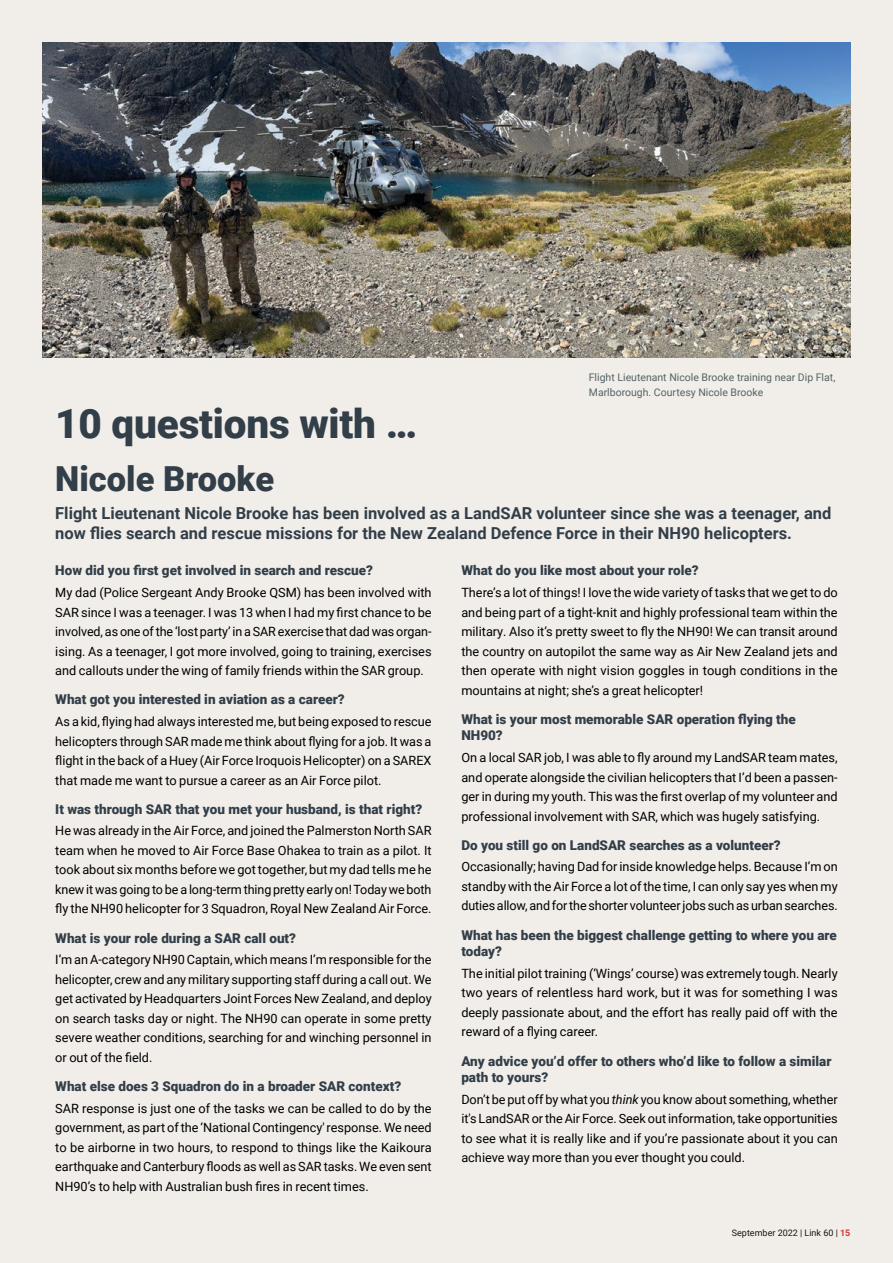
<style>
.page{position:relative;width:893px;height:1263px;background:#f1eeea}
.page>*{position:absolute;margin:0;border:0;box-sizing:border-box;transform-origin:0 0}
.Body_first_paragarph{font:900 40.5px "Roboto";letter-spacing:-.005em;color:#323e48}
.Body_first_paragarph-2{font:900 34.5px "Roboto";color:#323e48}
.Body_first_paragarph-3{font:700 16.5px/20.2px "Roboto";color:#323e48}
.Body_first_paragarph-4{font:900 13.5px/16.5px "Roboto";color:#323e48}
.Body_first_paragarph-5{font:12.75px/19.5px "Roboto";color:#000;text-align:justify}
.Body_first_paragarph-6{font:10.5px/15px "Roboto";color:#536465}
.t1{font:9px "Roboto";color:#000}
.s1{font-style:italic}
.s2{font-weight:700;color:#d7292e}
</style>
<div class="page">
<img style="left:43px;top:43px;width:807px;height:314px">
<p class="Body_first_paragarph" style="left:55px;top:395px;width:363px">10 questions with …</p>
<p class="Body_first_paragarph-2" style="left:55px;top:455px;width:220px">Nicole Brooke</p>
<p class="Body_first_paragarph-6" style="left:589px;top:369px;width:248px">Flight Lieutenant Nicole Brooke training near Dip Flat,<br>Marlborough. Courtesy Nicole Brooke</p>
<p class="Body_first_paragarph-3" style="left:55px;top:502px;width:778px">Flight Lieutenant Nicole Brooke has been involved as a LandSAR volunteer since she was a teenager, and now flies search and rescue missions for the New Zealand Defence Force in their NH90 helicopters.</p>
<p class="Body_first_paragarph-4" style="left:55px;top:562px;width:319px">How did you first get involved in search and rescue?</p>
<p class="Body_first_paragarph-5" style="left:55px;top:582px;width:378px">My dad (Police Sergeant Andy Brooke QSM) has been involved with SAR since I was a teenager. I was 13 when I had my first chance to be involved, as one of the ‘lost party’ in a SAR exercise that dad was organ&shy;ising. As a teenager, I got more involved, going to training, exercises and callouts under the wing of family friends within the SAR group.</p>
<p class="Body_first_paragarph-4" style="left:55px;top:691px;width:291px">What got you interested in aviation as a career?</p>
<p class="Body_first_paragarph-5" style="left:55px;top:711px;width:378px">As a kid, flying had always interested me, but being exposed to rescue helicopters through SAR made me think about flying for a job. It was a flight in the back of a Huey (Air Force Iroquois Helicopter) on a SAREX that made me want to pursue a career as an Air Force pilot.</p>
<p class="Body_first_paragarph-4" style="left:55px;top:800px;width:369px">It was through SAR that you met your husband, is that right?</p>
<p class="Body_first_paragarph-5" style="left:55px;top:821px;width:378px">He was already in the Air Force, and joined the Palmerston North SAR team when he moved to Air Force Base Ohakea to train as a pilot. It took about six months before we got together, but my dad tells me he knew it was going to be a long-term thing pretty early on! Today we both fly the NH90 helicopter for 3 Squadron, Royal New Zealand Air Force.</p>
<p class="Body_first_paragarph-4" style="left:55px;top:929px;width:242px">What is your role during a SAR call out?</p>
<p class="Body_first_paragarph-5" style="left:55px;top:949px;width:378px">I’m an A-category NH90 Captain, which means I’m responsible for the helicopter, crew and any military supporting staff during a call out. We get activated by Headquarters Joint Forces New Zealand, and deploy on search tasks day or night. The NH90 can operate in some pretty severe weather conditions, searching for and winching personnel in or out of the field.</p>
<p class="Body_first_paragarph-4" style="left:55px;top:1077px;width:347px">What else does 3 Squadron do in a broader SAR context?</p>
<p class="Body_first_paragarph-5" style="left:55px;top:1098px;width:378px">SAR response is just one of the tasks we can be called to do by the government, as part of the ‘National Contingency' response. We need to be airborne in two hours, to respond to things like the Kaikoura earthquake and Canterbury floods as well as SAR tasks. We even sent NH90’s to help with Australian bush fires in recent times.</p>
<p class="Body_first_paragarph-4" style="left:461px;top:562px;width:239px">What do you like most about your role?</p>
<p class="Body_first_paragarph-5" style="left:461px;top:582px;width:378px">There’s a lot of things! I love the wide variety of tasks that we get to do and being part of a tight-knit and highly professional team within the military. Also it’s pretty sweet to fly the NH90! We can transit around the country on autopilot the same way as Air New Zealand jets and then operate with night vision goggles in tough conditions in the mountains at night; she’s a great helicopter!</p>
<p class="Body_first_paragarph-4" style="left:461px;top:710px;width:336px">What is your most memorable SAR operation flying the<br>NH90?</p>
<p class="Body_first_paragarph-5" style="left:461px;top:747px;width:378px">On a local SAR job, I was able to fly around my LandSAR team mates, and operate alongside the civilian helicopters that I’d been a passen&shy;ger in during my youth. This was the first overlap of my volunteer and professional involvement with SAR, which was hugely satisfying.</p>
<p class="Body_first_paragarph-4" style="left:461px;top:836px;width:321px">Do you still go on LandSAR searches as a volunteer?</p>
<p class="Body_first_paragarph-5" style="left:461px;top:857px;width:378px">Occasionally; having Dad for inside knowledge helps. Because I’m on standby with the Air Force a lot of the time, I can only say yes when my duties allow, and for the shorter volunteer jobs such as urban searches.</p>
<p class="Body_first_paragarph-4" style="left:461px;top:926px;width:377px">What has been the biggest challenge getting to where you are today?</p>
<p class="Body_first_paragarph-5" style="left:461px;top:963px;width:378px">The initial pilot training (‘Wings’ course) was extremely tough. Nearly two years of relentless hard work, but it was for something I was deeply passionate about, and the effort has really paid off with the reward of a flying career.</p>
<p class="Body_first_paragarph-4" style="left:461px;top:1052px;width:372px">Any advice you’d offer to others who’d like to follow a similar path to yours?</p>
<p class="Body_first_paragarph-5" style="left:461px;top:1089px;width:378px">Don’t be put off by what you <span class="s1">think</span> you know about something, whether it's LandSAR or the Air Force. Seek out information, take opportunities to see what it is really like and if you’re passionate about it you can achieve way more than you ever thought you could.</p>
<p class="t1" style="left:732px;top:1226px;width:120px">September 2022 | Link 60 | <span class="s2">15</span></p>
</div>
